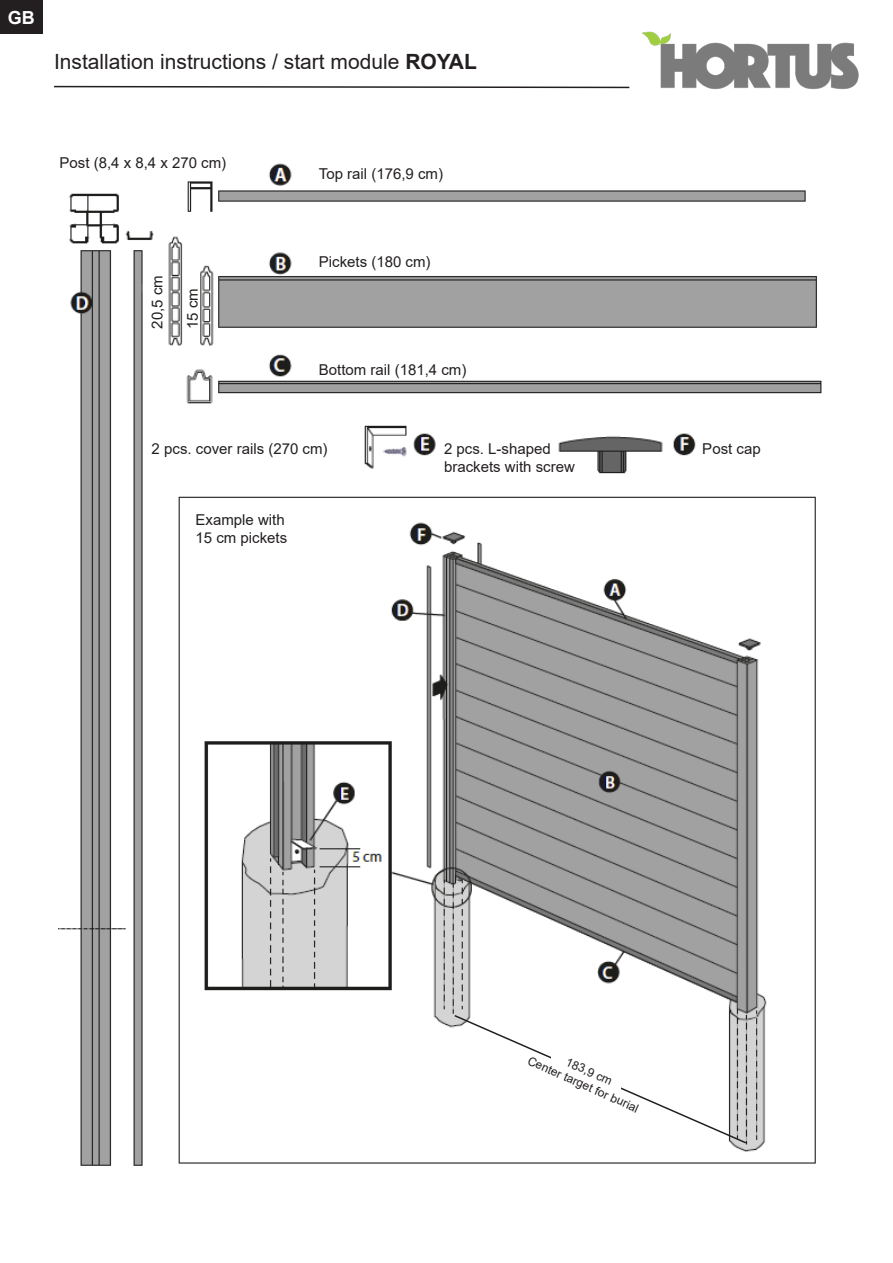
<style>
.page{position:relative;width:893px;height:1263px;background:#fff}
.page>*{position:absolute;margin:0;border:0;box-sizing:border-box;transform-origin:0 0}
.t1{font:21px "Arial";color:#231f20}
.t2{font:700 18px "Arial";color:#fff}
.t3{font:15px "Arial";color:#231f20}
.t4{font:12px "Arial";color:#231f20}
.s1{font-weight:700}
</style>
<div class="page">
<img style="left:642px;top:31px;width:217px;height:59px">
<svg style="left:54px;top:85px;width:576px;height:4px"></svg>
<img style="left:59px;top:163px;width:763px;height:1003px">
<div style="left:0;top:0;width:43px;height:33px;background:#231f20"></div>
<svg style="left:453px;top:1014px;width:295px;height:131px"></svg>
<div style="left:551px;top:1054px;width:69px;height:54px;background:#fff"></div>
<p class="t2" style="left:8px;top:5px;width:29px">GB</p>
<p class="t1" style="left:54px;top:47px;width:424px">Installation instructions / start module <span class="s1">ROYAL</span></p>
<p class="t3" style="left:60px;top:153px;width:168px">Post (8,4 x 8,4 x 270 cm)</p>
<p class="t3" style="left:147px;top:329px;width:55px;rotate:-90deg">20,5 cm</p>
<p class="t3" style="left:182px;top:329px;width:42px;rotate:-90deg">15 cm</p>
<p class="t3" style="left:319px;top:163px;width:126px">Top rail (176,9 cm)</p>
<p class="t3" style="left:319px;top:251px;width:113px">Pickets (180 cm)</p>
<p class="t3" style="left:319px;top:359px;width:149px">Bottom rail (181,4 cm)</p>
<p class="t3" style="left:152px;top:438px;width:177px">2 pcs. cover rails (270 cm)</p>
<p class="t3" style="left:444px;top:438px;width:108px">2 pcs. L-shaped</p>
<p class="t3" style="left:444px;top:456px;width:132px">brackets with screw</p>
<p class="t3" style="left:196px;top:510px;width:91px">Example with</p>
<p class="t3" style="left:196px;top:528px;width:93px">15 cm pickets</p>
<p class="t3" style="left:702px;top:438px;width:60px">Post cap</p>
<p class="t4" style="left:532px;top:1052px;width:122px;rotate:24deg">Center target for burial</p>
<p class="t4" style="left:570px;top:1053px;width:51px;rotate:24deg">183,9 cm</p>
</div>
